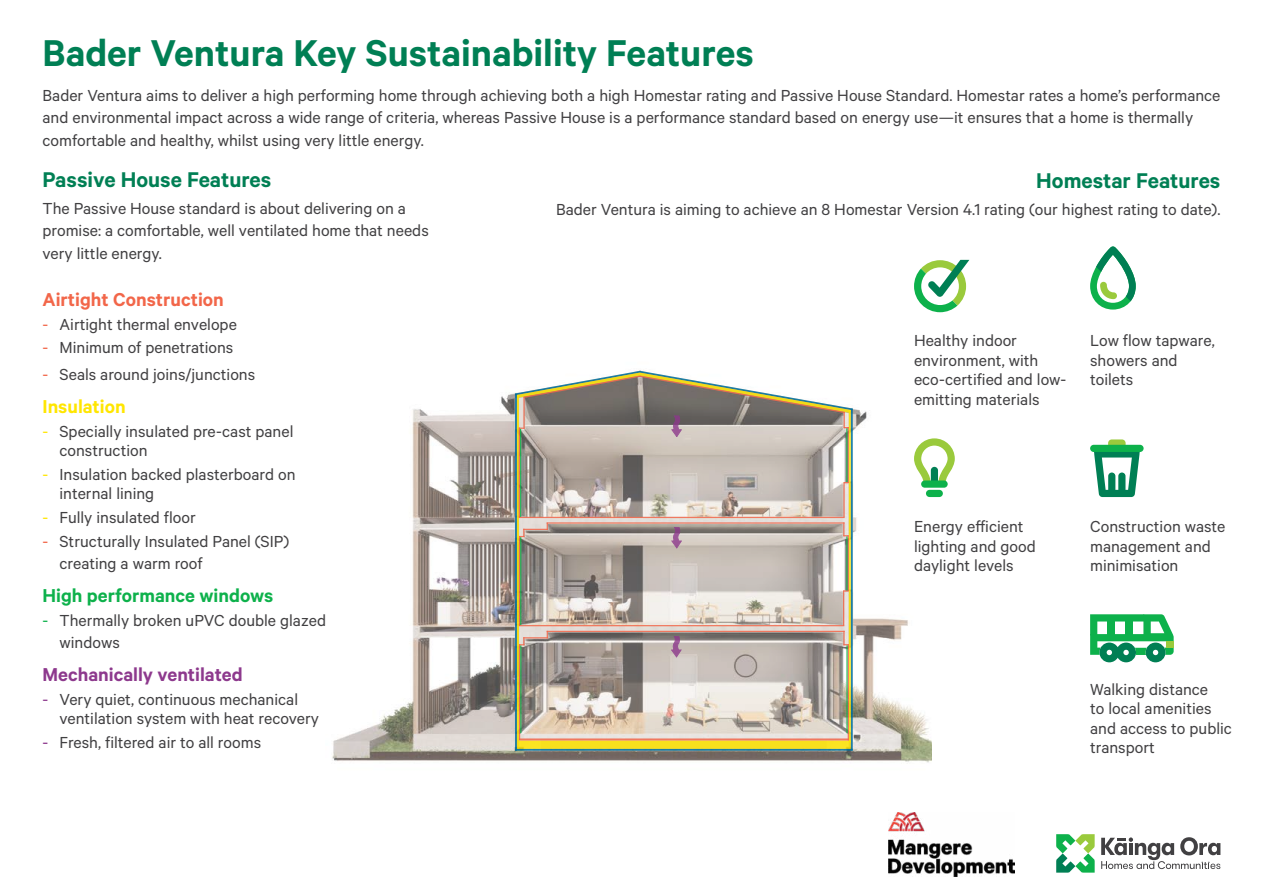
<style>
.page{position:relative;width:1263px;height:893px;background:#fff}
.page>*{position:absolute;margin:0;border:0;box-sizing:border-box;transform-origin:0 0}
.t1{font:600 42px "Calibre";color:#007f54}
.t2{font:600 24px "Calibre";color:#007f54}
.t3{font:600 21px "Calibre";color:#0db14b}
.t4{font:600 21px "Calibre";color:#8d398d}
.t5{font:600 21px "Calibre";color:#f26649}
.t6{font:600 21px "Calibre";color:#ffe600}
.t7{font:18px/19.5px "Calibre";color:#414042}
.s1{color:#f26649}
.s2{color:#ffe600}
.s3{color:#0db14b}
.s4{color:#8d398d}
</style>
<div class="page">
<svg style="left:1056px;top:834px;width:39px;height:39px"></svg>
<svg style="left:1101px;top:837px;width:119px;height:32px"></svg>
<img style="left:332px;top:370px;width:599px;height:393px">
<hr style="left:515px;top:394px;width:2px;height:357px;background:#006f9b">
<hr style="left:851px;top:409px;width:2px;height:342px;background:#006f9b">
<hr style="left:515px;top:749px;width:338px;height:2px;background:#006f9b">
<hr style="left:849px;top:410px;width:2px;height:332px;background:#ffe500">
<hr style="left:517px;top:395px;width:2px;height:354px;background:#ffe500">
<div style="left:519px;top:740px;width:332px;height:9px;background:#f7e01d"></div>
<hr style="left:519px;top:428px;width:1px;height:89px;background:#f26649">
<hr style="left:519px;top:738px;width:330px;height:2px;background:#f26649">
<hr style="left:519px;top:517px;width:326px;height:1px;background:#f26649">
<hr style="left:847px;top:427px;width:2px;height:56px;background:#f26649">
<hr style="left:843px;top:482px;width:2px;height:35px;background:#f26649">
<hr style="left:843px;top:590px;width:1px;height:35px;background:#f26649">
<svg style="left:843px;top:522px;width:5px;height:14px"></svg>
<hr style="left:847px;top:535px;width:2px;height:56px;background:#f26649">
<hr style="left:547px;top:522px;width:297px;height:2px;background:#f26649">
<svg style="left:519px;top:523px;width:29px;height:14px"></svg>
<hr style="left:519px;top:625px;width:325px;height:1px;background:#f26649">
<svg style="left:519px;top:631px;width:29px;height:14px"></svg>
<hr style="left:519px;top:536px;width:1px;height:90px;background:#f26649">
<hr style="left:519px;top:644px;width:1px;height:96px;background:#f26649">
<svg style="left:843px;top:631px;width:5px;height:14px"></svg>
<hr style="left:848px;top:644px;width:1px;height:96px;background:#f26649">
<hr style="left:547px;top:631px;width:298px;height:1px;background:#f26649">
<hr style="left:520px;top:429px;width:1px;height:88px;background:#0db14b">
<hr style="left:846px;top:428px;width:1px;height:54px;background:#0db14b">
<hr style="left:520px;top:537px;width:1px;height:88px;background:#0db14b">
<hr style="left:846px;top:536px;width:1px;height:54px;background:#0db14b">
<hr style="left:846px;top:645px;width:2px;height:88px;background:#0db14b">
<hr style="left:520px;top:645px;width:1px;height:88px;background:#0db14b">
<svg style="left:672px;top:527px;width:9px;height:21px"></svg>
<svg style="left:515px;top:371px;width:338px;height:66px"></svg>
<svg style="left:671px;top:636px;width:10px;height:21px"></svg>
<img style="left:888px;top:812px;width:126px;height:64px">
<svg style="left:914px;top:260px;width:55px;height:52px"></svg>
<svg style="left:1090px;top:246px;width:46px;height:64px"></svg>
<div style="left:926px;top:490px;width:17px;height:7px;background:#0db14b;border-radius:4px"></div>
<svg style="left:914px;top:438px;width:41px;height:46px"></svg>
<div style="left:921px;top:480px;width:27px;height:8px;background:#0db14b;border-radius:4px"></div>
<svg style="left:1093px;top:439px;width:47px;height:58px"></svg>
<div style="left:1090px;top:445px;width:53px;height:7px;background:#0db14b;border-radius:4px"></div>
<svg style="left:1090px;top:614px;width:84px;height:48px"></svg>
<div style="left:1166px;top:641px;width:8px;height:7px;background:#9aca3c"></div>
<h1 class="t1" style="left:43px;top:27px;width:713px">Bader Ventura Key Sustainability Features</h1>
<p class="t7" style="left:43px;top:83px;width:1179px;line-height:22.5px">Bader Ventura aims to deliver a high performing home through achieving both a high Homestar rating and Passive House Standard. Homestar rates a home’s performance and environmental impact across a wide range of criteria, whereas Passive House is a performance standard based on energy use—it ensures that a home is thermally comfortable and healthy, whilst using very little energy.</p>
<h2 class="t2" style="left:43px;top:165px;width:230px">Passive House Features</h2>
<p class="t7" style="left:43px;top:196px;width:388px;line-height:22.5px">The Passive House standard is about delivering on a promise: a comfortable, well ventilated home that needs very little energy.</p>
<h2 class="t2" style="left:1036px;top:167px;width:186px">Homestar Features</h2>
<p class="t7" style="left:556px;top:199px;width:666px">Bader Ventura is aiming to achieve an 8 Homestar Version 4.1 rating (our highest rating to date).</p>
<p class="t5" style="left:43px;top:287px;width:183px">Airtight Construction</p>
<p class="t7" style="left:43px;top:313px;width:196px"><span class="s1">-</span> Airtight thermal envelope</p>
<p class="t7" style="left:43px;top:337px;width:192px"><span class="s1">-</span> Minimum of penetrations</p>
<p class="t7" style="left:43px;top:364px;width:214px"><span class="s1">-</span> Seals around joins/junctions</p>
<p class="t6" style="left:43px;top:394px;width:85px">Insulation</p>
<p class="t7" style="left:60px;top:421px;width:235px;text-indent:-17px"><span class="s2">-</span> Specially insulated pre-cast panel construction</p>
<p class="t7" style="left:60px;top:464px;width:237px;text-indent:-17px"><span class="s2">-</span> Insulation backed plasterboard on internal lining</p>
<p class="t7" style="left:43px;top:507px;width:155px"><span class="s2">-</span> Fully insulated floor</p>
<p class="t7" style="left:60px;top:529px;width:231px;line-height:22.5px;text-indent:-17px"><span class="s1">-</span> Structurally Insulated Panel (SIP) creating a warm roof</p>
<p class="t3" style="left:43px;top:583px;width:232px">High performance windows</p>
<p class="t7" style="left:60px;top:608px;width:268px;line-height:22.5px;text-indent:-17px"><span class="s3">-</span> Thermally broken uPVC double glazed windows</p>
<p class="t4" style="left:43px;top:662px;width:202px">Mechanically ventilated</p>
<p class="t7" style="left:60px;top:689px;width:261px;text-indent:-17px"><span class="s4">-</span> Very quiet, continuous mechanical ventilation system with heat recovery</p>
<p class="t7" style="left:43px;top:732px;width:220px"><span class="s4">-</span> Fresh, filtered air to all rooms</p>
<p class="t7" style="left:914px;top:330px;width:154px">Healthy indoor environment, with eco-certified and low&shy;emitting materials</p>
<p class="t7" style="left:1090px;top:330px;width:126px">Low flow tapware, showers and toilets</p>
<p class="t7" style="left:914px;top:516px;width:123px">Energy efficient lighting and good daylight levels</p>
<p class="t7" style="left:1090px;top:516px;width:137px">Construction waste management and minimisation</p>
<p class="t7" style="left:1090px;top:679px;width:143px">Walking distance<br>to local amenities and access to public transport</p>
</div>
